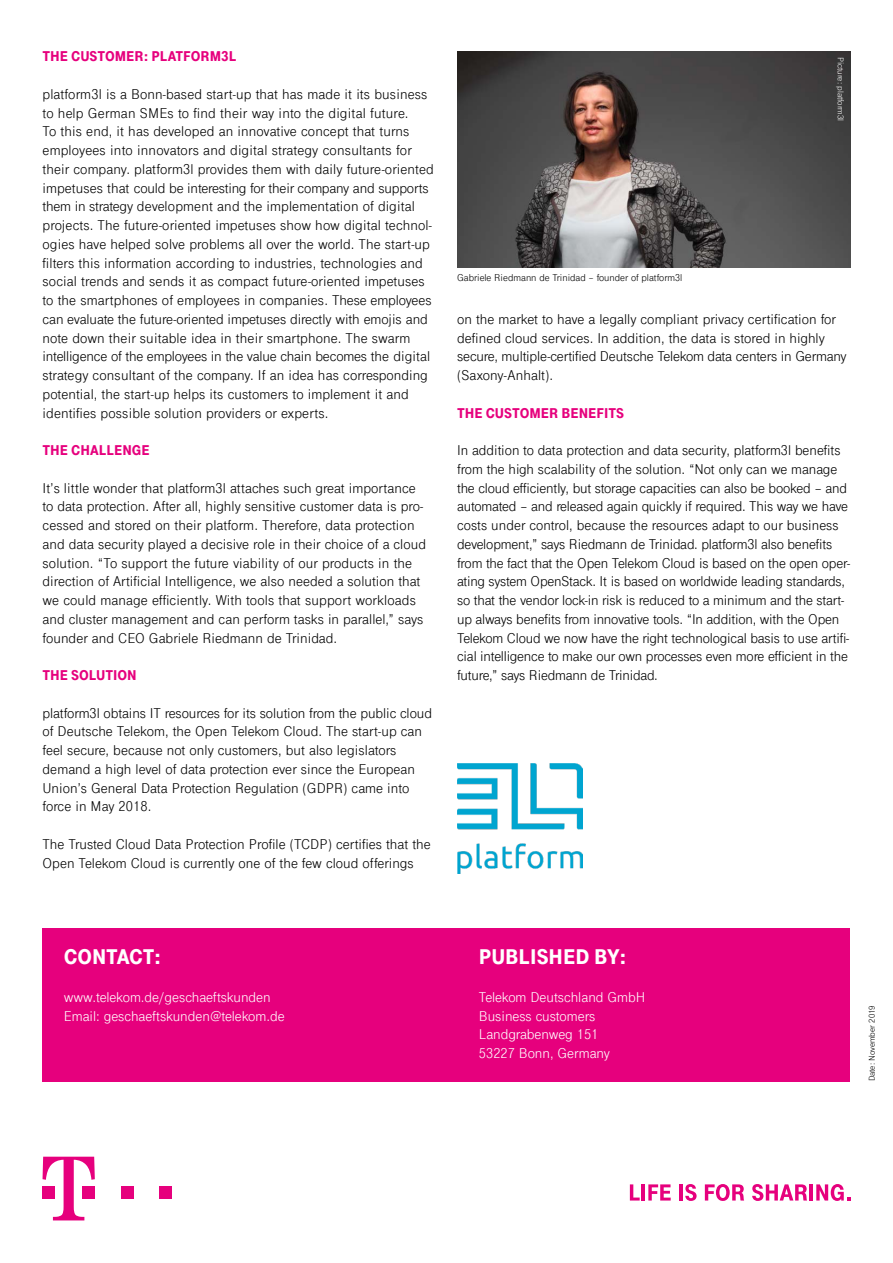
<style>
.page{position:relative;width:893px;height:1263px;background:#fff}
.page>*{position:absolute;margin:0;border:0;box-sizing:border-box;transform-origin:0 0}
.t1{font:900 22.5px "Tele Grotesk Next";color:#fff}
.t2{font:15px/18.8px "Tele Grotesk Next";color:#000}
.t3{font:15px/18.8px "Tele Grotesk Next";color:#fff}
.t4{font:900 15px "Tele Grotesk Next";color:#e6007d}
.t5{font:10.5px "Tele Grotesk Next";letter-spacing:.005em;color:#000}
.t6{font:9px "Tele Grotesk Next";color:#fff}
.t7{font:9px "Tele Grotesk Next";color:#000}
</style>
<div class="page">
<img style="left:457px;top:51px;width:393px;height:217px">
<img style="left:457px;top:764px;width:125px;height:110px">
<div style="left:43px;top:928px;width:807px;height:153px;background:#e6007d"></div>
<svg style="left:630px;top:1184px;width:10px;height:16px"></svg>
<hr style="left:642px;top:1184px;width:3px;height:16px;background:#e6007d">
<svg style="left:648px;top:1184px;width:23px;height:16px"></svg>
<hr style="left:679px;top:1184px;width:4px;height:16px;background:#e6007d">
<svg style="left:685px;top:1184px;width:12px;height:17px"></svg>
<svg style="left:705px;top:1184px;width:39px;height:17px"></svg>
<svg style="left:752px;top:1184px;width:55px;height:17px"></svg>
<hr style="left:810px;top:1184px;width:3px;height:16px;background:#e6007d">
<svg style="left:816px;top:1184px;width:34px;height:17px"></svg>
<div style="left:121px;top:1186px;width:13px;height:13px;background:#e6007d"></div>
<div style="left:159px;top:1186px;width:13px;height:13px;background:#e6007d"></div>
<svg style="left:43px;top:1157px;width:52px;height:63px"></svg>
<p class="t4" style="left:43px;top:48px;width:195px">THE CUSTOMER: PLATFORM3L</p>
<p class="t2" style="left:43px;top:85px;width:393px">platform3l is a Bonn-based start-up that has made it its business to help German SMEs to find their way into the digital future.<br>To this end, it has developed an innovative concept that turns employees into innovators and digital strategy consultants for their company. platform3l provides them with daily future-oriented impetuses that could be interesting for their company and supports them in strategy development and the implementation of digital projects. The future-oriented impetuses show how digital technol&shy;ogies have helped solve problems all over the world. The start-up filters this information according to industries, technologies and social trends and sends it as compact future-oriented impetuses to the smartphones of employees in companies. These employees can evaluate the future-oriented impetuses directly with emojis and note down their suitable idea in their smartphone. The swarm intelligence of the employees in the value chain becomes the digital strategy consultant of the company. If an idea has corresponding potential, the start-up helps its customers to implement it and identifies possible solution providers or experts.</p>
<p class="t4" style="left:43px;top:442px;width:109px">THE CHALLENGE</p>
<p class="t2" style="left:43px;top:478px;width:385px">It’s little wonder that platform3l attaches such great importance to data protection. After all, highly sensitive customer data is pro&shy;cessed and stored on their platform. Therefore, data protection and data security played a decisive role in their choice of a cloud solution. “To support the future viability of our products in the direction of Artificial Intelligence, we also needed a solution that we could manage efficiently. With tools that support workloads and cluster management and can perform tasks in parallel,” says founder and CEO Gabriele Riedmann de Trinidad.</p>
<p class="t4" style="left:43px;top:667px;width:96px">THE SOLUTION</p>
<p class="t2" style="left:43px;top:703px;width:391px">platform3l obtains IT resources for its solution from the public cloud of Deutsche Telekom, the Open Telekom Cloud. The start-up can feel secure, because not only customers, but also legislators demand a high level of data protection ever since the European Union’s General Data Protection Regulation (GDPR) came into force in May 2018.</p>
<p class="t2" style="left:43px;top:835px;width:390px">The Trusted Cloud Data Protection Profile (TCDP) certifies that the<br>Open Telekom Cloud is currently one of the few cloud offerings</p>
<p class="t5" style="left:457px;top:271px;width:227px">Gabriele Riedmann de Trinidad – founder of platform3l</p>
<p class="t6" style="left:846px;top:57px;width:65px;rotate:90deg">Picture: platform3l</p>
<p class="t2" style="left:457px;top:310px;width:391px">on the market to have a legally compliant privacy certification for defined cloud services. In addition, the data is stored in highly secure, multiple-certified Deutsche Telekom data centers in Germany (Saxony-Anhalt).</p>
<p class="t4" style="left:457px;top:404px;width:169px">THE CUSTOMER BENEFITS</p>
<p class="t2" style="left:457px;top:441px;width:395px">In addition to data protection and data security, platform3l benefits from the high scalability of the solution. “Not only can we manage the cloud efficiently, but storage capacities can also be booked – and automated – and released again quickly if required. This way we have costs under control, because the resources adapt to our business development,” says Riedmann de Trinidad. platform3l also benefits from the fact that the Open Telekom Cloud is based on the open oper&shy;ating system OpenStack. It is based on worldwide leading standards, so that the vendor lock-in risk is reduced to a minimum and the start&shy;up always benefits from innovative tools. “In addition, with the Open Telekom Cloud we now have the right technological basis to use artifi&shy;cial intelligence to make our own processes even more efficient in the future,” says Riedmann de Trinidad.</p>
<h1 class="t1" style="left:64px;top:944px;width:99px">CONTACT:</h1>
<p class="t3" style="left:64px;top:988px;width:222px">www.telekom.de/geschaeftskunden<br>Email: geschaeftskunden@telekom.de</p>
<h1 class="t1" style="left:479px;top:944px;width:149px">PUBLISHED BY:</h1>
<p class="t3" style="left:479px;top:988px;width:168px">Telekom Deutschland GmbH<br>Business customers<br>Landgrabenweg 151<br>53227 Bonn, Germany</p>
<p class="t7" style="left:867px;top:1081px;width:77px;rotate:-90deg">Date: November 2019</p>
</div>
